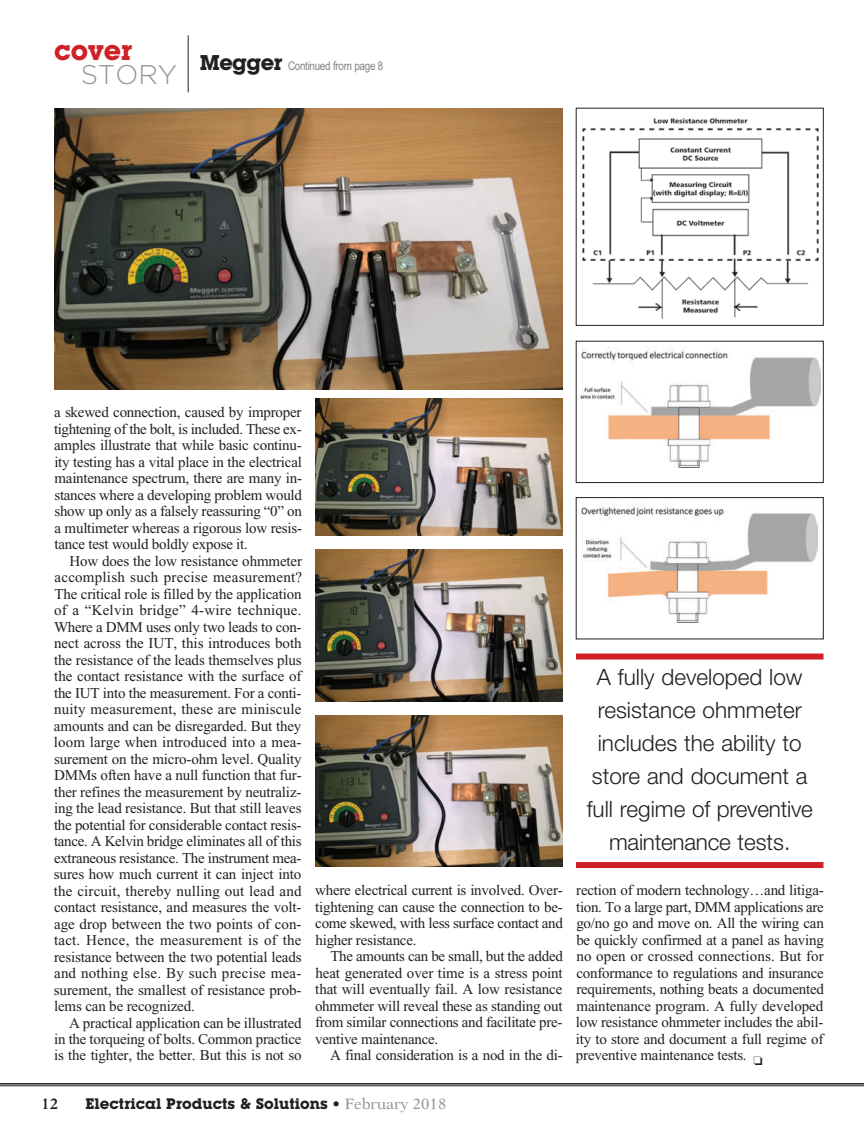
<style>
.page{position:relative;width:864px;height:1134px;background:#fff}
.page>*{position:absolute;margin:0;border:0;box-sizing:border-box;transform-origin:0 0}
.t1{font:700 27px "Lubalin Graph IT Cby BT";color:#cf2026}
.t2{font:300 27px "Gotham";color:#939598}
.t3{font:300 22.5px/33px "Helvetica Neue";color:#231f20;text-align:center}
.t4{font:15px/16.5px "Times New Roman";letter-spacing:-.015em;color:#231f20;text-align:justify}
.t5{font:700 15px "Lubalin Graph IT Cby BT";color:#231f20}
.t6{font:600 15px "New Aster";color:#231f20}
.t7{font:12px "Arial Narrow";letter-spacing:-.025em;color:#808285}
.s1{font-family:"Lubalin Graph IT Cby BT";font-weight:700;font-size:21px;color:#231f20}
.s2{font-family:"New Aster";font-weight:600}
.s3{font-family:"New Aster";font-weight:400;color:#939598}
</style>
<div class="page">
<hr style="left:0;top:1083px;width:864px;height:2px;background:#231f20">
<hr style="left:0;top:1086px;width:864px;height:1px;background:#231f20">
<hr style="left:188px;top:35px;width:1px;height:57px;background:#231f20">
<img style="left:315px;top:550px;width:248px;height:151px">
<img style="left:315px;top:715px;width:248px;height:152px">
<img style="left:54px;top:108px;width:508px;height:282px">
<img style="left:315px;top:398px;width:248px;height:137px">
<div style="left:576px;top:654px;width:248px;height:6px;background:#cf2026"></div>
<div style="left:576px;top:862px;width:248px;height:6px;background:#cf2026"></div>
<img style="left:580px;top:347px;width:241px;height:120px">
<div style="left:576px;top:341px;width:248px;height:142px;border:1px solid #231f20"></div>
<img style="left:581px;top:506px;width:237px;height:116px">
<div style="left:576px;top:497px;width:248px;height:142px;border:1px solid #231f20"></div>
<img style="left:582px;top:118px;width:237px;height:201px">
<div style="left:576px;top:108px;width:248px;height:218px;border:1px solid #231f20"></div>
<h1 class="t1" style="left:54px;top:40px;width:80px">cover</h1>
<h1 class="t2" style="left:81px;top:65px;width:98px">STORY</h1>
<p class="t7" style="left:200px;top:59px;width:185px"><span class="s1">Megger</span> Continued from page 8</p>
<p class="t4" style="left:54px;top:405px;width:250px">a skewed connection, caused by improper tightening of the bolt, is included. These ex&shy;amples illustrate that while basic continu&shy;ity testing has a vital place in the electrical maintenance spectrum, there are many in&shy;stances where a developing problem would show up only as a falsely reassuring “0” on a multimeter whereas a rigorous low resis&shy;tance test would boldly expose it.</p>
<p class="t4" style="left:54px;top:554px;width:250px;text-indent:16px">How does the low resistance ohmmeter accomplish such precise measurement?<br>The critical role is filled by the application of a “Kelvin bridge” 4-wire technique.<br>Where a DMM uses only two leads to con&shy;nect across the IUT, this introduces both the resistance of the leads themselves plus the contact resistance with the surface of the IUT into the measurement. For a conti&shy;nuity measurement, these are miniscule amounts and can be disregarded. But they loom large when introduced into a mea&shy;surement on the micro-ohm level. Quality DMMs often have a null function that fur&shy;ther refines the measurement by neutraliz&shy;ing the lead resistance. But that still leaves the potential for considerable contact resis&shy;tance. A Kelvin bridge eliminates all of this extraneous resistance. The instrument mea&shy;sures how much current it can inject into the circuit, thereby nulling out lead and contact resistance, and measures the volt&shy;age drop between the two points of con&shy;tact. Hence, the measurement is of the resistance between the two potential leads and nothing else. By such precise mea&shy;surement, the smallest of resistance prob&shy;lems can be recognized.</p>
<p class="t4" style="left:54px;top:1016px;width:249px;text-indent:15px">A practical application can be illustrated in the torqueing of bolts. Common practice is the tighter, the better. But this is not so</p>
<p class="t4" style="left:315px;top:884px;width:249px">where electrical current is involved. Over&shy;tightening can cause the connection to be&shy;come skewed, with less surface contact and higher resistance.</p>
<p class="t4" style="left:315px;top:950px;width:249px;text-indent:15px">The amounts can be small, but the added heat generated over time is a stress point that will eventually fail. A low resistance ohmmeter will reveal these as standing out from similar connections and facilitate pre&shy;ventive maintenance.</p>
<p class="t4" style="left:330px;top:1049px;width:234px">A final consideration is a nod in the di-</p>
<h2 class="t3" style="left:587px;top:660px;width:228px">A fully developed low resistance ohmmeter includes the ability to store and document a full regime of preventive maintenance tests.</h2>
<p class="t4" style="left:576px;top:884px;width:250px">rection of modern technology…and litiga&shy;tion. To a large part, DMM applications are go/no go and move on. All the wiring can be quickly confirmed at a panel as having no open or crossed connections. But for conformance to regulations and insurance requirements, nothing beats a documented maintenance program. A fully developed low resistance ohmmeter includes the abil&shy;ity to store and document a full regime of preventive maintenance tests. ❏</p>
<p class="t6" style="left:41px;top:1097px;width:19px">12</p>
<p class="t5" style="left:86px;top:1098px;width:362px">Electrical Products &amp; Solutions <span class="s2">•</span> <span class="s3">February 2018</span></p>
</div>
